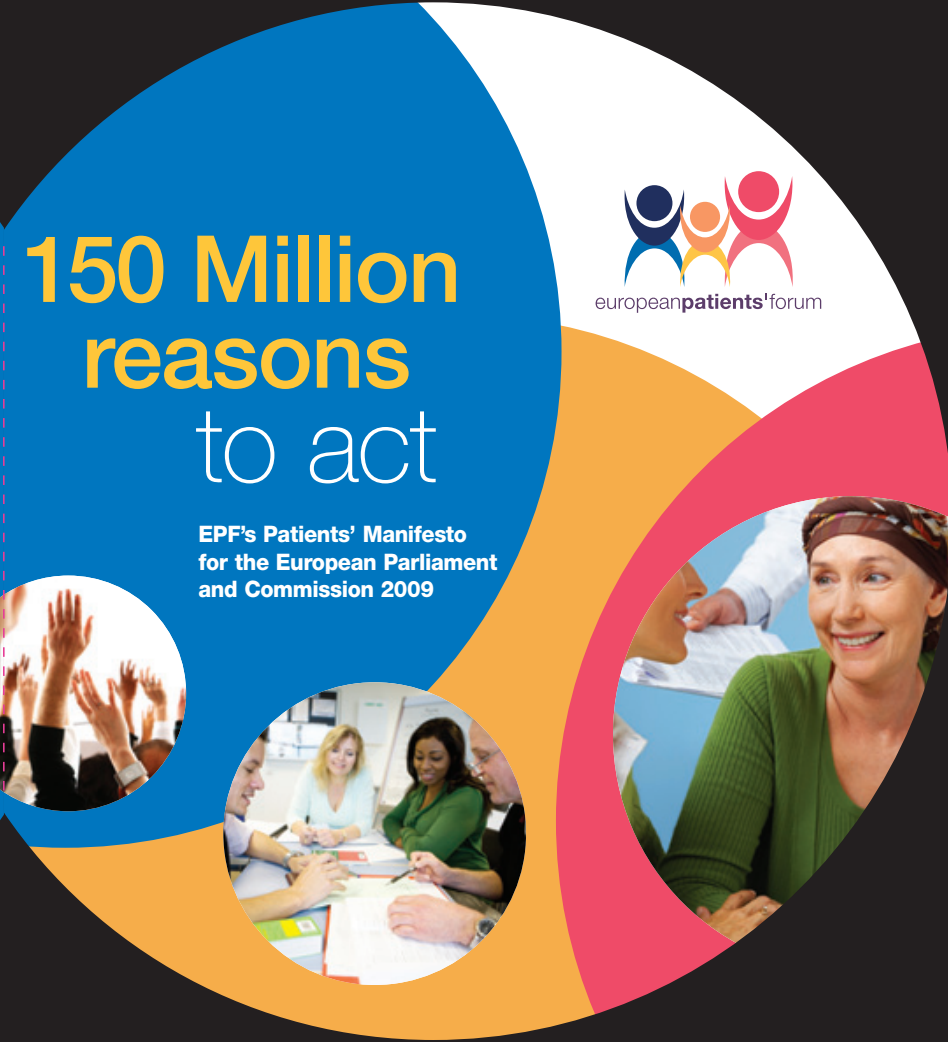
<style>
.page{position:relative;width:948px;height:1042px;background:#fff}
.page>*{position:absolute;margin:0;border:0;box-sizing:border-box;transform-origin:0 0}
.t1{font:100 105px "Helvetica Neue";color:#fff}
.t2{font:500 92.75px/85.8px "Helvetica Neue";letter-spacing:-.015em;color:#fec63a;text-align:center}
.t3{font:800 22.75px/27.3px "Helvetica Neue";letter-spacing:-.02em;color:#fff;scale:.95 1}
</style>
<div class="page">
<img style="left:0;top:0;width:947px;height:1042px">
<svg style="left:3px;top:246px;width:2px;height:549px"></svg>
<h2 class="t2" style="left:22px;top:235px;width:440px">150 Million reasons</h2>
<h1 class="t1" style="left:196px;top:407px;width:243px">to act</h1>
<p class="t3" style="left:198px;top:522px;width:316px">EPF’s Patients’ Manifesto for the European Parliament and Commission 2009</p>
</div>
